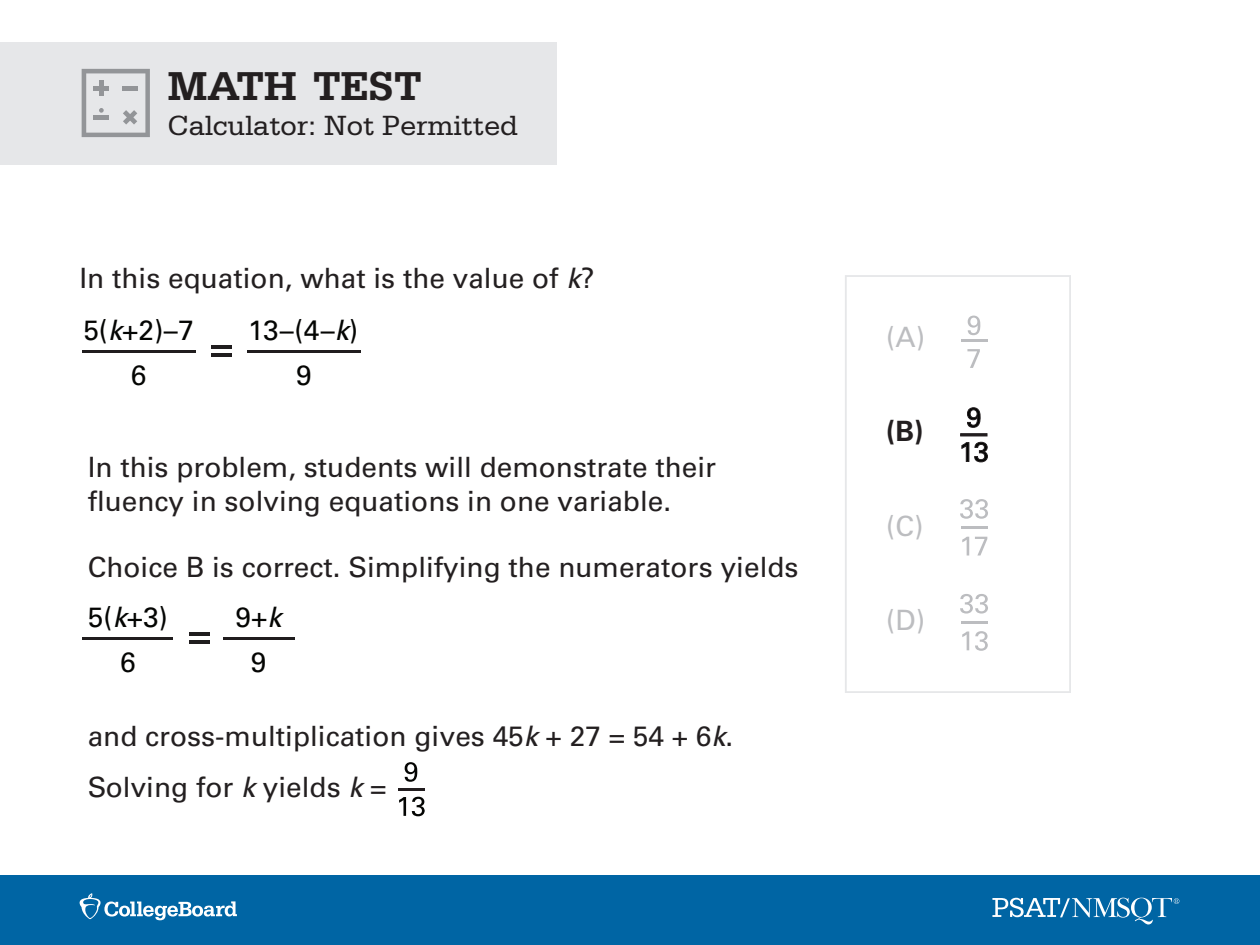
<style>
.page{position:relative;width:1260px;height:945px;background:#fff}
.page>*{position:absolute;margin:0;border:0;box-sizing:border-box;transform-origin:0 0}
.t1{font:700 42.52px "Serifa Std";letter-spacing:-.015em;color:#231f20}
.t2{font:29.4px "Serifa Std";letter-spacing:-.005em;color:#231f20}
.t3{font:28px/33.6px "Univers LT Std";color:#231f20}
.t4{font:28px "Univers LT Std";color:#040503}
.t5{font:28px "Univers LT Std";color:#bcbdc0}
.t6{font:700 28px "Univers LT Std";color:#231f20}
.s1{font-style:italic}
</style>
<div class="page">
<div style="left:0;top:875px;width:1260px;height:70px;background:#0065a4"></div>
<svg style="left:80px;top:893px;width:157px;height:27px"></svg>
<svg style="left:992px;top:898px;width:187px;height:26px"></svg>
<div style="left:0;top:42px;width:557px;height:123px;background:#e6e7e9"></div>
<hr style="left:398px;top:788px;width:26px;height:2px;background:#221d1f">
<hr style="left:211px;top:353px;width:21px;height:4px;background:#201d1e">
<hr style="left:211px;top:345px;width:21px;height:3px;background:#201d1e">
<hr style="left:247px;top:350px;width:114px;height:2px;background:#201d1e">
<hr style="left:82px;top:350px;width:114px;height:2px;background:#201d1e">
<hr style="left:83px;top:637px;width:90px;height:2px;background:#201d1e">
<hr style="left:223px;top:637px;width:71px;height:2px;background:#201d1e">
<hr style="left:189px;top:641px;width:21px;height:3px;background:#201d1e">
<hr style="left:189px;top:632px;width:21px;height:4px;background:#201d1e">
<svg style="left:82px;top:69px;width:68px;height:68px"></svg>
<div style="left:93px;top:115px;width:16px;height:5px;background:#939598"></div>
<svg style="left:405px;top:762px;width:12px;height:20px"></svg>
<svg style="left:399px;top:797px;width:7px;height:19px"></svg>
<svg style="left:412px;top:797px;width:13px;height:19px"></svg>
<div style="left:845px;top:275px;width:226px;height:418px;border:2px solid #e6e7e9"></div>
<hr style="left:961px;top:340px;width:26px;height:2px;background:#bcbdc0">
<svg style="left:968px;top:316px;width:12px;height:19px"></svg>
<svg style="left:967px;top:349px;width:13px;height:19px"></svg>
<div style="left:960px;top:433px;width:27px;height:3px;background:#221d1f;border:1px solid #221d1f"></div>
<svg style="left:967px;top:407px;width:14px;height:21px"></svg>
<svg style="left:961px;top:441px;width:27px;height:22px"></svg>
<hr style="left:961px;top:526px;width:26px;height:3px;background:#bcbdc0">
<svg style="left:960px;top:499px;width:28px;height:20px"></svg>
<svg style="left:962px;top:537px;width:7px;height:19px"></svg>
<svg style="left:975px;top:537px;width:12px;height:19px"></svg>
<hr style="left:961px;top:621px;width:26px;height:3px;background:#bcbdc0">
<svg style="left:960px;top:594px;width:28px;height:20px"></svg>
<svg style="left:962px;top:632px;width:7px;height:18px"></svg>
<svg style="left:975px;top:631px;width:13px;height:20px"></svg>
<p class="t1" style="left:168px;top:61px;width:256px">MATH TEST</p>
<p class="t2" style="left:168px;top:109px;width:352px">Calculator: Not Permitted</p>
<p class="t3" style="left:79px;top:261px;width:516px">In this equation, what is the value of <span class="s1">k</span>?</p>
<p class="t4" style="left:83px;top:314px;width:112px">5(<span class="s1">k</span>+2)–7</p>
<p class="t4" style="left:248px;top:314px;width:112px">13–(4–<span class="s1">k</span>)</p>
<p class="t4" style="left:131px;top:358px;width:17px">6</p>
<p class="t4" style="left:296px;top:358px;width:17px">9</p>
<p class="t3" style="left:88px;top:450px;width:630px">In this problem, students will demonstrate their fluency in solving equations in one variable.</p>
<p class="t3" style="left:88px;top:551px;width:712px">Choice B is correct. Simplifying the numerators yields</p>
<p class="t4" style="left:88px;top:601px;width:81px">5(<span class="s1">k</span>+3)</p>
<p class="t4" style="left:236px;top:601px;width:47px">9+<span class="s1">k</span></p>
<p class="t4" style="left:120px;top:646px;width:17px">6</p>
<p class="t4" style="left:251px;top:646px;width:17px">9</p>
<p class="t3" style="left:88px;top:711px;width:647px;line-height:50.8px">and cross-multiplication gives 45<span class="s1">k</span> + 27 = 54 + 6<span class="s1">k</span>.<br>Solving for <span class="s1">k</span> yields <span class="s1">k</span> =</p>
<p class="t5" style="left:886px;top:320px;width:40px">(A)</p>
<p class="t6" style="left:886px;top:415px;width:39px">(B)</p>
<p class="t5" style="left:886px;top:509px;width:39px">(C)</p>
<p class="t5" style="left:886px;top:604px;width:40px">(D)</p>
</div>
